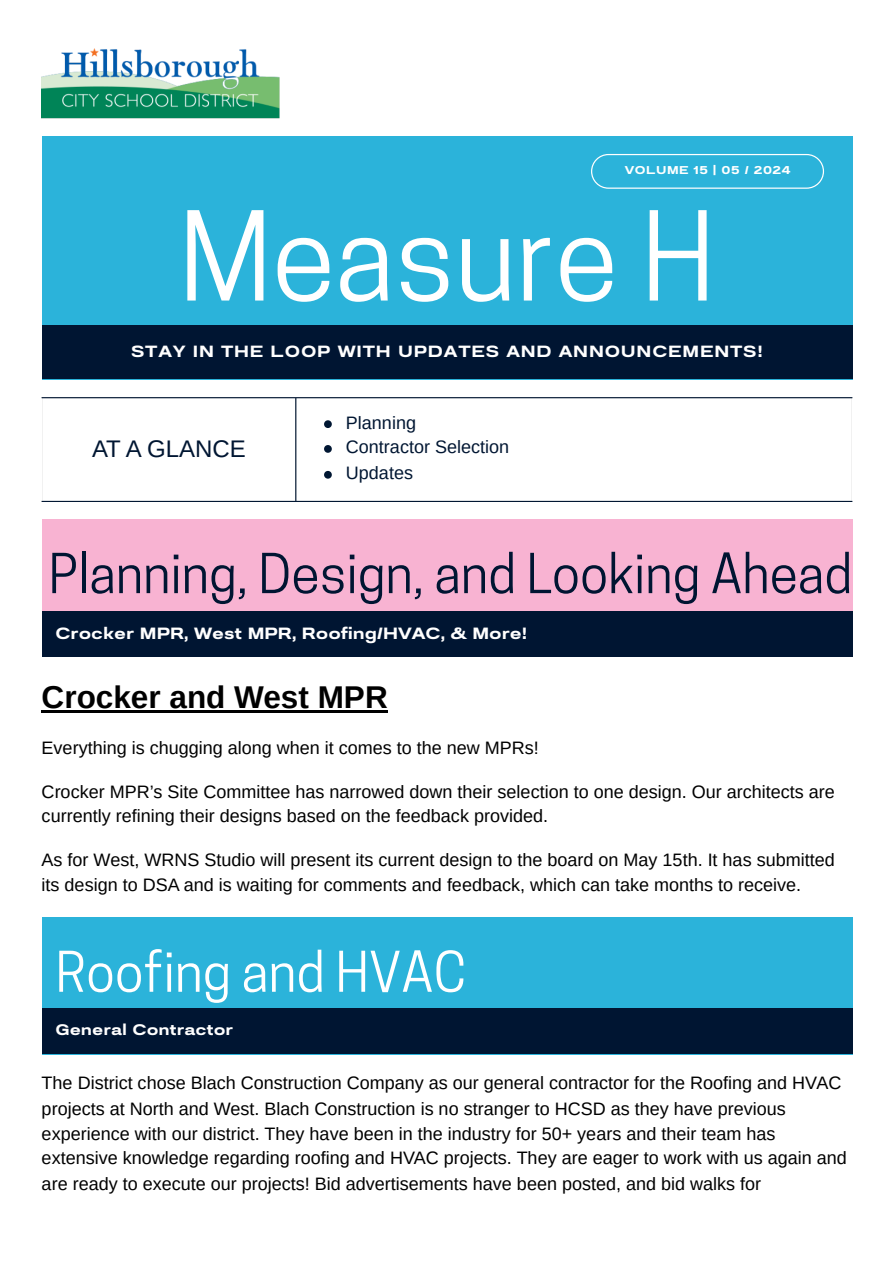
<style>
.page{position:relative;width:894px;height:1263px;background:#fff}
.page>*{position:absolute;margin:0;border:0;box-sizing:border-box;transform-origin:0 0}
.t1{font:115.95px "Cooper Hewitt";color:#fff}
.t2{font:52.65px "Cooper Hewitt";color:#fff}
.t3{font:51.75px "Cooper Hewitt";color:#001532}
.t4{font:700 31.5px "Arimo";color:#000}
.t5{font:24px "Arimo";color:#001632}
.t6{font:18px/25.3px "Arimo";color:#000}
.t7{font:18px "Arimo";color:#001632}
.t8{font:600 expanded 16.2px "Prachason Neue";letter-spacing:.05em;color:#fff}
.t9{font:600 expanded 16.2px "Prachason Neue";color:#fff}
.t10{font:600 expanded 15.3px "Prachason Neue";color:#fff}
.t11{font:600 expanded 11.4px "Prachason Neue";letter-spacing:.05em;color:#fff}
</style>
<div class="page">
<hr style="left:42px;top:710px;width:345px;height:2px;background:#000">
<img style="left:42px;top:48px;width:238px;height:70px">
<div style="left:42px;top:136px;width:810px;height:243px;background:#2bb3da"></div>
<div style="left:42px;top:325px;width:810px;height:54px;background:#001532"></div>
<svg style="left:591px;top:154px;width:232px;height:35px"></svg>
<svg style="left:324px;top:420px;width:8px;height:8px"></svg>
<svg style="left:324px;top:445px;width:8px;height:8px"></svg>
<svg style="left:324px;top:471px;width:8px;height:8px"></svg>
<hr style="left:295px;top:398px;width:1px;height:103px;background:#001632">
<hr style="left:42px;top:397px;width:810px;height:1px;background:#001632">
<hr style="left:42px;top:501px;width:810px;height:1px;background:#001632">
<div style="left:42px;top:520px;width:810px;height:137px;background:#f8b3d2"></div>
<div style="left:42px;top:611px;width:810px;height:46px;background:#001532"></div>
<div style="left:42px;top:917px;width:810px;height:137px;background:#2bb3da"></div>
<div style="left:42px;top:1009px;width:810px;height:45px;background:#001532"></div>
<p class="t11" style="left:624px;top:165px;width:167px">VOLUME 15 | 05 / 2024</p>
<p class="t1" style="left:179px;top:214px;width:537px">Measure H</p>
<p class="t8" style="left:131px;top:344px;width:633px">STAY IN THE LOOP WITH UPDATES AND ANNOUNCEMENTS!</p>
<p class="t5" style="left:92px;top:435px;width:155px">AT A GLANCE</p>
<p class="t7" style="left:346px;top:412px;width:72px">Planning</p>
<p class="t7" style="left:346px;top:437px;width:164px">Contractor Selection</p>
<p class="t7" style="left:346px;top:463px;width:69px">Updates</p>
<p class="t3" style="left:48px;top:554px;width:805px">Planning, Design, and Looking Ahead</p>
<p class="t9" style="left:55px;top:626px;width:473px">Crocker MPR, West MPR, Roofing/HVAC, &amp; More!</p>
<h1 class="t4" style="left:42px;top:679px;width:347px">Crocker and West MPR</h1>
<p class="t6" style="left:42px;top:735px;width:498px">Everything is chugging along when it comes to the new MPRs!</p>
<p class="t6" style="left:42px;top:779px;width:794px;line-height:24.8px">Crocker MPR’s Site Committee has narrowed down their selection to one design. Our architects are currently refining their designs based on the feedback provided.</p>
<p class="t6" style="left:42px;top:848px;width:794px;line-height:24.8px">As for West, WRNS Studio will present its current design to the board on May 15th. It has submitted its design to DSA and is waiting for comments and feedback, which can take months to receive.</p>
<p class="t2" style="left:55px;top:952px;width:412px">Roofing and HVAC</p>
<p class="t10" style="left:55px;top:1022px;width:179px">General Contractor</p>
<p class="t6" style="left:42px;top:1070px;width:806px">The District chose Blach Construction Company as our general contractor for the Roofing and HVAC projects at North and West. Blach Construction is no stranger to HCSD as they have previous experience with our district. They have been in the industry for 50+ years and their team has extensive knowledge regarding roofing and HVAC projects. They are eager to work with us again and are ready to execute our projects! Bid advertisements have been posted, and bid walks for</p>
</div>
